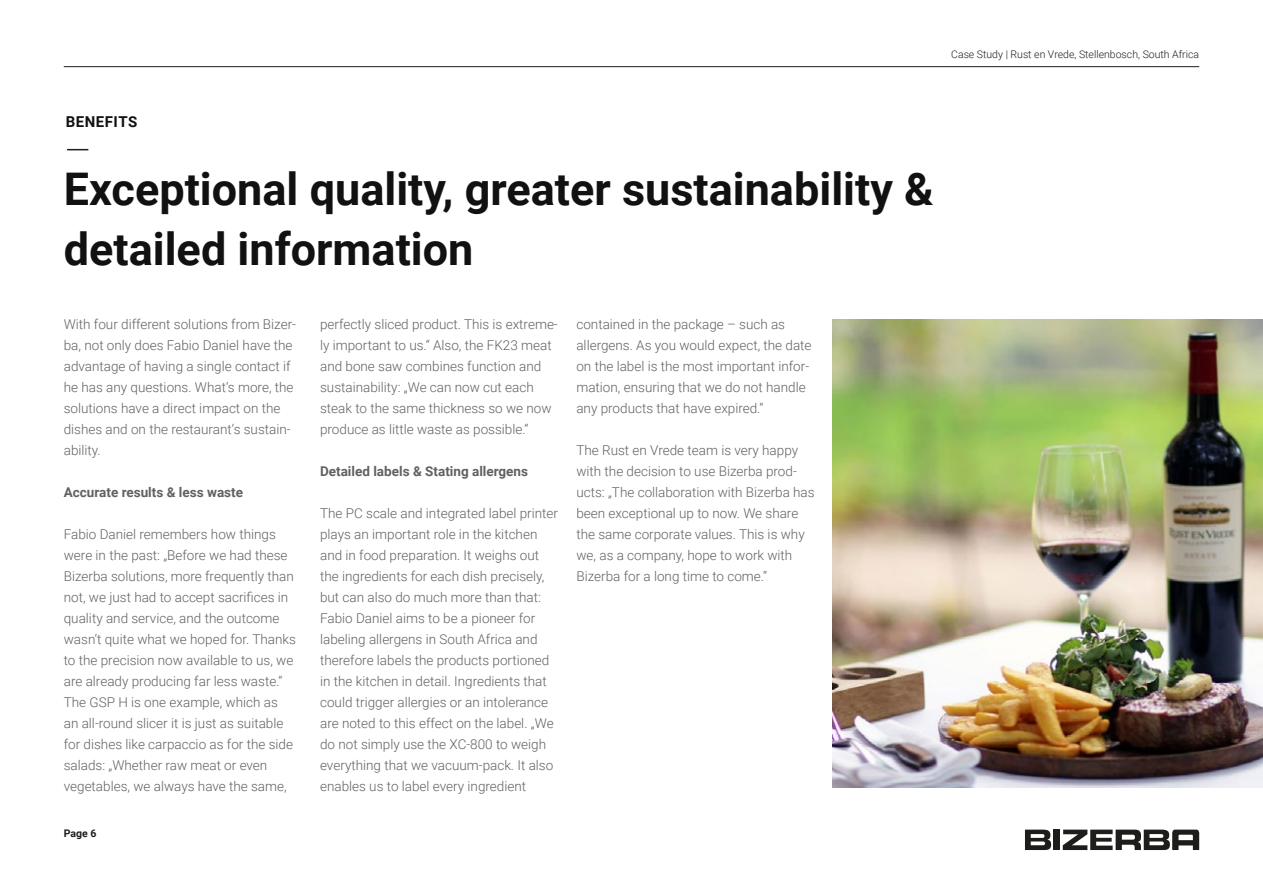
<style>
.page{position:relative;width:1263px;height:893px;background:#fff}
.page>*{position:absolute;margin:0;border:0;box-sizing:border-box;transform-origin:0 0}
.t1{font:700 45px/60px "Roboto";color:#111}
.Kicker__Kategorie{font:700 15px "Roboto";letter-spacing:.035em;color:#111}
._9_12_Regular{font:300 13.5px/21px "Roboto";color:#616161}
._9_12_Regular-2{font:700 13.5px "Roboto";color:#616161}
.t2{font:300 10.5px "Roboto";color:#1d1d1b}
.t3{font:700 10.5px "Roboto";color:#1d1d1b}
</style>
<div class="page">
<img style="left:833px;top:319px;width:430px;height:468px">
<svg style="left:67px;top:149px;width:21px;height:1px"></svg>
<svg style="left:1063px;top:830px;width:136px;height:20px"></svg>
<div style="left:1053px;top:830px;width:7px;height:20px;background:#1d1d1b"></div>
<svg style="left:1025px;top:830px;width:26px;height:20px"></svg>
<hr style="left:64px;top:66px;width:1135px;height:1px;background:#1d1d1b">
<p class="t2" style="left:951px;top:47px;width:249px">Case Study | Rust en Vrede, Stellenbosch, South Africa</p>
<p class="Kicker__Kategorie" style="left:66px;top:111px;width:73px">BENEFITS</p>
<h1 class="t1" style="left:64px;top:157px;width:871px">Exceptional quality, greater sustainability &amp; detailed information</h1>
<p class="_9_12_Regular" style="left:64px;top:313px;width:234px">With four different solutions from Bizer&shy;ba, not only does Fabio Daniel have the advantage of having a single contact if he has any questions. What‘s more, the solutions have a direct impact on the dishes and on the restaurant‘s sustain&shy;ability.</p>
<p class="_9_12_Regular-2" style="left:64px;top:483px;width:181px">Accurate results &amp; less waste</p>
<p class="_9_12_Regular" style="left:64px;top:523px;width:234px">Fabio Daniel remembers how things were in the past: „Before we had these Bizerba solutions, more frequently than not, we just had to accept sacrifices in quality and service, and the outcome wasn‘t quite what we hoped for. Thanks to the precision now available to us, we are already producing far less waste.“ The GSP H is one example, which as<br>an all-round slicer it is just as suitable for dishes like carpaccio as for the side salads: „Whether raw meat or even vegetables, we always have the same,</p>
<p class="t3" style="left:64px;top:826px;width:34px">Page 6</p>
<p class="_9_12_Regular" style="left:320px;top:313px;width:239px">perfectly sliced product. This is extreme&shy;ly important to us.“ Also, the FK23 meat and bone saw combines function and sustainability: „We can now cut each steak to the same thickness so we now produce as little waste as possible.“</p>
<p class="_9_12_Regular-2" style="left:320px;top:462px;width:209px">Detailed labels &amp; Stating allergens</p>
<p class="_9_12_Regular" style="left:320px;top:502px;width:240px">The PC scale and integrated label printer plays an important role in the kitchen and in food preparation. It weighs out the ingredients for each dish precisely, but can also do much more than that:<br>Fabio Daniel aims to be a pioneer for labeling allergens in South Africa and therefore labels the products portioned in the kitchen in detail. Ingredients that could trigger allergies or an intolerance are noted to this effect on the label. „We do not simply use the XC-800 to weigh everything that we vacuum-pack. It also enables us to label every ingredient</p>
<p class="_9_12_Regular" style="left:576px;top:313px;width:237px">contained in the package – such as allergens. As you would expect, the date on the label is the most important infor&shy;mation, ensuring that we do not handle any products that have expired.“</p>
<p class="_9_12_Regular" style="left:576px;top:439px;width:240px">The Rust en Vrede team is very happy with the decision to use Bizerba prod&shy;ucts: „The collaboration with Bizerba has been exceptional up to now. We share the same corporate values. This is why we, as a company, hope to work with Bizerba for a long time to come.“</p>
</div>
